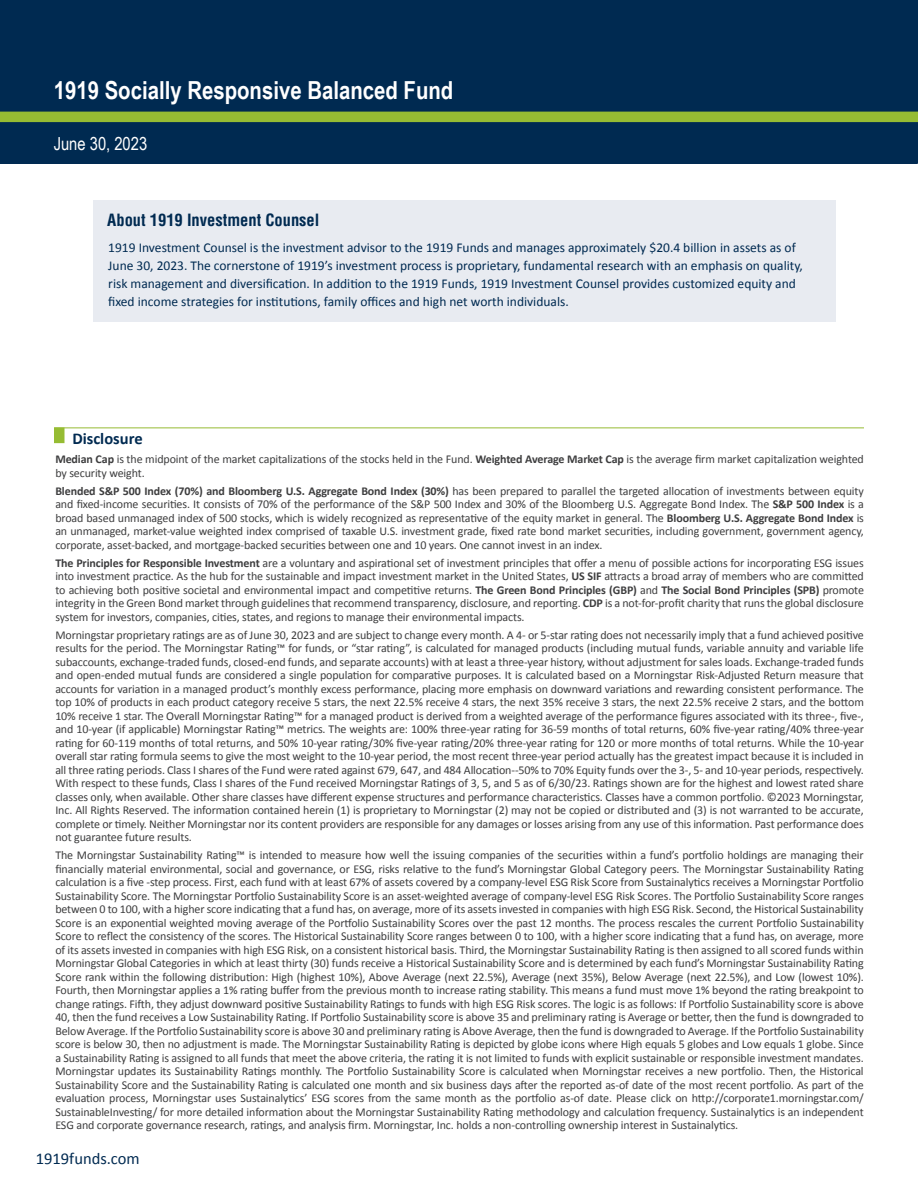
<style>
.page{position:relative;width:918px;height:1188px;background:#fff}
.page>*{position:absolute;margin:0;border:0;box-sizing:border-box;transform-origin:0 0}
.t1{font:700 24.9px "Arial Narrow";color:#fff}
.t2{font:18px "Arial Narrow";color:#fff}
.t3{font:700 condensed 16.5px "Helvetica LT Std";color:#002a51}
.t4{font:16.5px "Calibri";color:#002a51}
.t5{font:700 16.5px "Calibri";color:#002a51}
.t6{font:13.5px/18px "Calibri";color:#002a51}
.t7{font:12px/13.5px "Calibri";letter-spacing:-.01em;color:#3e3e3f;text-align:justify}
.s1{font-weight:700}
</style>
<div class="page">
<div style="left:94px;top:200px;width:742px;height:122px;background:#e8ebf1"></div>
<div style="left:0;top:0;width:918px;height:164px;background:#002a51"></div>
<div style="left:0;top:112px;width:918px;height:10px;background:#96bc33"></div>
<div style="left:54px;top:428px;width:10px;height:15px;background:#96bc33"></div>
<hr style="left:54px;top:428px;width:810px;height:1px;background:#96bc33">
<p class="t1" style="left:54px;top:71px;width:401px">1919 Socially Responsive Balanced Fund</p>
<p class="t2" style="left:54px;top:130px;width:95px">June 30, 2023</p>
<p class="t3" style="left:107px;top:210px;width:214px">About 1919 Investment Counsel</p>
<p class="t6" style="left:108px;top:238px;width:696px">1919 Investment Counsel is the investment advisor to the 1919 Funds and manages approximately $20.4 billion in assets as of June 30, 2023. The cornerstone of 1919’s investment process is proprietary, fundamental research with an emphasis on quality, risk management and diversification. In addition to the 1919 Funds, 1919 Investment Counsel provides customized equity and fixed income strategies for institutions, family offices and high net worth individuals.</p>
<p class="t5" style="left:72px;top:428px;width:72px">Disclosure</p>
<p class="t7" style="left:55px;top:452px;width:810px"><span class="s1">Median Cap</span> is the midpoint of the market capitalizations of the stocks held in the Fund. <span class="s1">Weighted Average Market Cap</span> is the average firm market capitalization weighted by security weight.</p>
<p class="t7" style="left:55px;top:484px;width:810px"><span class="s1">Blended S&amp;P 500 Index (70%) and Bloomberg U.S. Aggregate Bond Index (30%)</span> has been prepared to parallel the targeted allocation of investments between equity and fixed-income securities. It consists of 70% of the performance of the S&amp;P 500 Index and 30% of the Bloomberg U.S. Aggregate Bond Index. The <span class="s1">S&amp;P 500 Index</span> is a broad based unmanaged index of 500 stocks, which is widely recognized as representative of the equity market in general. The <span class="s1">Bloomberg U.S. Aggregate Bond Index</span> is an unmanaged, market-value weighted index comprised of taxable U.S. investment grade, fixed rate bond market securities, including government, government agency, corporate, asset-backed, and mortgage-backed securities between one and 10 years. One cannot invest in an index.</p>
<p class="t7" style="left:55px;top:556px;width:810px"><span class="s1">The Principles for Responsible Investment</span> are a voluntary and aspirational set of investment principles that offer a menu of possible actions for incorporating ESG issues into investment practice. As the hub for the sustainable and impact investment market in the United States, <span class="s1">US SIF</span> attracts a broad array of members who are committed to achieving both positive societal and environmental impact and competitive returns. <span class="s1">The Green Bond Principles (GBP)</span> and <span class="s1">The Social Bond Principles (SPB)</span> promote integrity in the Green Bond market through guidelines that recommend transparency, disclosure, and reporting. <span class="s1">CDP</span> is a not-for-profit charity that runs the global disclosure system for investors, companies, cities, states, and regions to manage their environmental impacts.</p>
<p class="t7" style="left:55px;top:628px;width:810px">Morningstar proprietary ratings are as of June 30, 2023 and are subject to change every month. A 4- or 5-star rating does not necessarily imply that a fund achieved positive results for the period. The Morningstar Rating™ for funds, or “star rating”, is calculated for managed products (including mutual funds, variable annuity and variable life subaccounts, exchange-traded funds, closed-end funds, and separate accounts) with at least a three-year history, without adjustment for sales loads. Exchange-traded funds and open-ended mutual funds are considered a single population for comparative purposes. It is calculated based on a Morningstar Risk-Adjusted Return measure that accounts for variation in a managed product’s monthly excess performance, placing more emphasis on downward variations and rewarding consistent performance. The top 10% of products in each product category receive 5 stars, the next 22.5% receive 4 stars, the next 35% receive 3 stars, the next 22.5% receive 2 stars, and the bottom 10% receive 1 star. The Overall Morningstar Rating™ for a managed product is derived from a weighted average of the performance figures associated with its three-, five-, and 10-year (if applicable) Morningstar Rating™ metrics. The weights are: 100% three-year rating for 36-59 months of total returns, 60% five-year rating/40% three-year rating for 60-119 months of total returns, and 50% 10-year rating/30% five-year rating/20% three-year rating for 120 or more months of total returns. While the 10-year overall star rating formula seems to give the most weight to the 10-year period, the most recent three-year period actually has the greatest impact because it is included in all three rating periods. Class I shares of the Fund were rated against 679, 647, and 484 Allocation--50% to 70% Equity funds over the 3-, 5- and 10-year periods, respectively.<br>With respect to these funds, Class I shares of the Fund received Morningstar Ratings of 3, 5, and 5 as of 6/30/23. Ratings shown are for the highest and lowest rated share classes only, when available. Other share classes have different expense structures and performance characteristics. Classes have a common portfolio. ©2023 Morningstar, Inc. All Rights Reserved. The information contained herein (1) is proprietary to Morningstar (2) may not be copied or distributed and (3) is not warranted to be accurate, complete or timely. Neither Morningstar nor its content providers are responsible for any damages or losses arising from any use of this information. Past performance does not guarantee future results.</p>
<p class="t7" style="left:55px;top:848px;width:810px">The Morningstar Sustainability Rating™ is intended to measure how well the issuing companies of the securities within a fund’s portfolio holdings are managing their financially material environmental, social and governance, or ESG, risks relative to the fund’s Morningstar Global Category peers. The Morningstar Sustainability Rating calculation is a five -step process. First, each fund with at least 67% of assets covered by a company-level ESG Risk Score from Sustainalytics receives a Morningstar Portfolio Sustainability Score. The Morningstar Portfolio Sustainability Score is an asset-weighted average of company-level ESG Risk Scores. The Portfolio Sustainability Score ranges between 0 to 100, with a higher score indicating that a fund has, on average, more of its assets invested in companies with high ESG Risk. Second, the Historical Sustainability Score is an exponential weighted moving average of the Portfolio Sustainability Scores over the past 12 months. The process rescales the current Portfolio Sustainability Score to reflect the consistency of the scores. The Historical Sustainability Score ranges between 0 to 100, with a higher score indicating that a fund has, on average, more of its assets invested in companies with high ESG Risk, on a consistent historical basis. Third, the Morningstar Sustainability Rating is then assigned to all scored funds within Morningstar Global Categories in which at least thirty (30) funds receive a Historical Sustainability Score and is determined by each fund’s Morningstar Sustainability Rating Score rank within the following distribution: High (highest 10%), Above Average (next 22.5%), Average (next 35%), Below Average (next 22.5%), and Low (lowest 10%).<br>Fourth, then Morningstar applies a 1% rating buffer from the previous month to increase rating stability. This means a fund must move 1% beyond the rating breakpoint to change ratings. Fifth, they adjust downward positive Sustainability Ratings to funds with high ESG Risk scores. The logic is as follows: If Portfolio Sustainability score is above 40, then the fund receives a Low Sustainability Rating. If Portfolio Sustainability score is above 35 and preliminary rating is Average or better, then the fund is downgraded to Below Average. If the Portfolio Sustainability score is above 30 and preliminary rating is Above Average, then the fund is downgraded to Average. If the Portfolio Sustainability score is below 30, then no adjustment is made. The Morningstar Sustainability Rating is depicted by globe icons where High equals 5 globes and Low equals 1 globe. Since a Sustainability Rating is assigned to all funds that meet the above criteria, the rating it is not limited to funds with explicit sustainable or responsible investment mandates.<br>Morningstar updates its Sustainability Ratings monthly. The Portfolio Sustainability Score is calculated when Morningstar receives a new portfolio. Then, the Historical Sustainability Score and the Sustainability Rating is calculated one month and six business days after the reported as-of date of the most recent portfolio. As part of the evaluation process, Morningstar uses Sustainalytics’ ESG scores from the same month as the portfolio as-of date. Please click on http://corporate1.morningstar.com/ SustainableInvesting/ for more detailed information about the Morningstar Sustainability Rating methodology and calculation frequency. Sustainalytics is an independent ESG and corporate governance research, ratings, and analysis firm. Morningstar, Inc. holds a non-controlling ownership interest in Sustainalytics.</p>
<p class="t4" style="left:36px;top:1148px;width:105px">1919funds.com</p>
</div>
